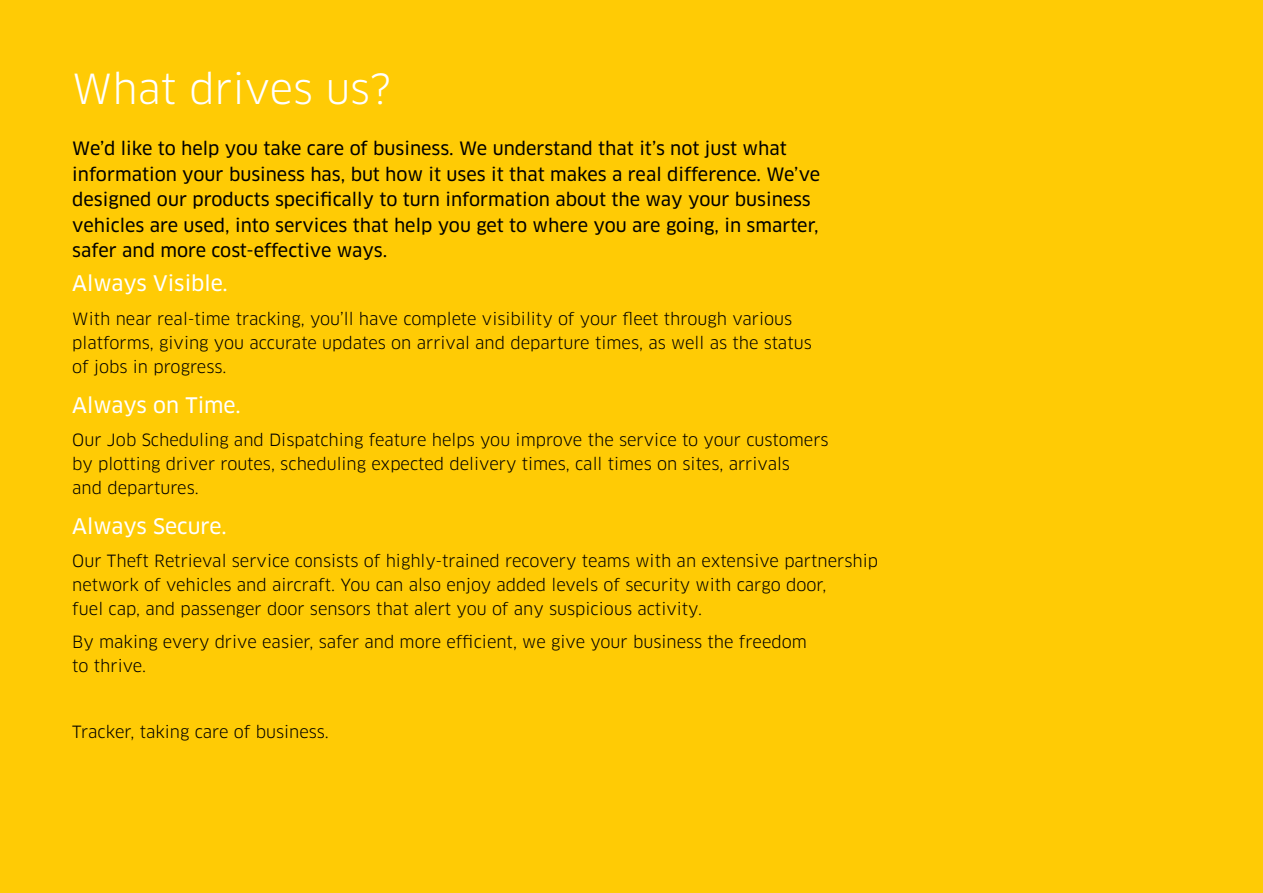
<style>
.page{position:relative;width:1263px;height:893px;background:#ffcb05}
.page>*{position:absolute;margin:0;border:0;box-sizing:border-box;transform-origin:0 0}
.t1{font:40.5px "Clan OT";color:#fff}
.t2{font:21px "Clan OT News";color:#fff}
.t3{font:18px/25.5px "Clan OT News";color:#000}
.t4{font:16.5px/24px "Clan OT";color:#000}
</style>
<div class="page">
<h1 class="t1" style="left:72px;top:65px;width:320px">What drives us?</h1>
<p class="t3" style="left:72px;top:136px;width:749px">We’d like to help you take care of business. We understand that it’s not just what information your business has, but how it uses it that makes a real difference. We’ve designed our products specifically to turn information about the way your business vehicles are used, into services that help you get to where you are going, in smarter, safer and more cost-effective ways.</p>
<p class="t2" style="left:72px;top:271px;width:157px">Always Visible.</p>
<p class="t4" style="left:72px;top:306px;width:741px">With near real-time tracking, you’ll have complete visibility of your fleet through various platforms, giving you accurate updates on arrival and departure times, as well as the status of jobs in progress.</p>
<p class="t2" style="left:72px;top:392px;width:170px">Always on Time.</p>
<p class="t4" style="left:72px;top:428px;width:758px">Our Job Scheduling and Dispatching feature helps you improve the service to your customers by plotting driver routes, scheduling expected delivery times, call times on sites, arrivals<br>and departures.</p>
<p class="t2" style="left:72px;top:513px;width:156px">Always Secure.</p>
<p class="t4" style="left:72px;top:549px;width:807px">Our Theft Retrieval service consists of highly-trained recovery teams with an extensive partnership network of vehicles and aircraft. You can also enjoy added levels of security with cargo door,<br>fuel cap, and passenger door sensors that alert you of any suspicious activity.</p>
<p class="t4" style="left:72px;top:630px;width:736px">By making every drive easier, safer and more efficient, we give your business the freedom to thrive.</p>
<p class="t4" style="left:72px;top:720px;width:258px">Tracker, taking care of business.</p>
</div>
